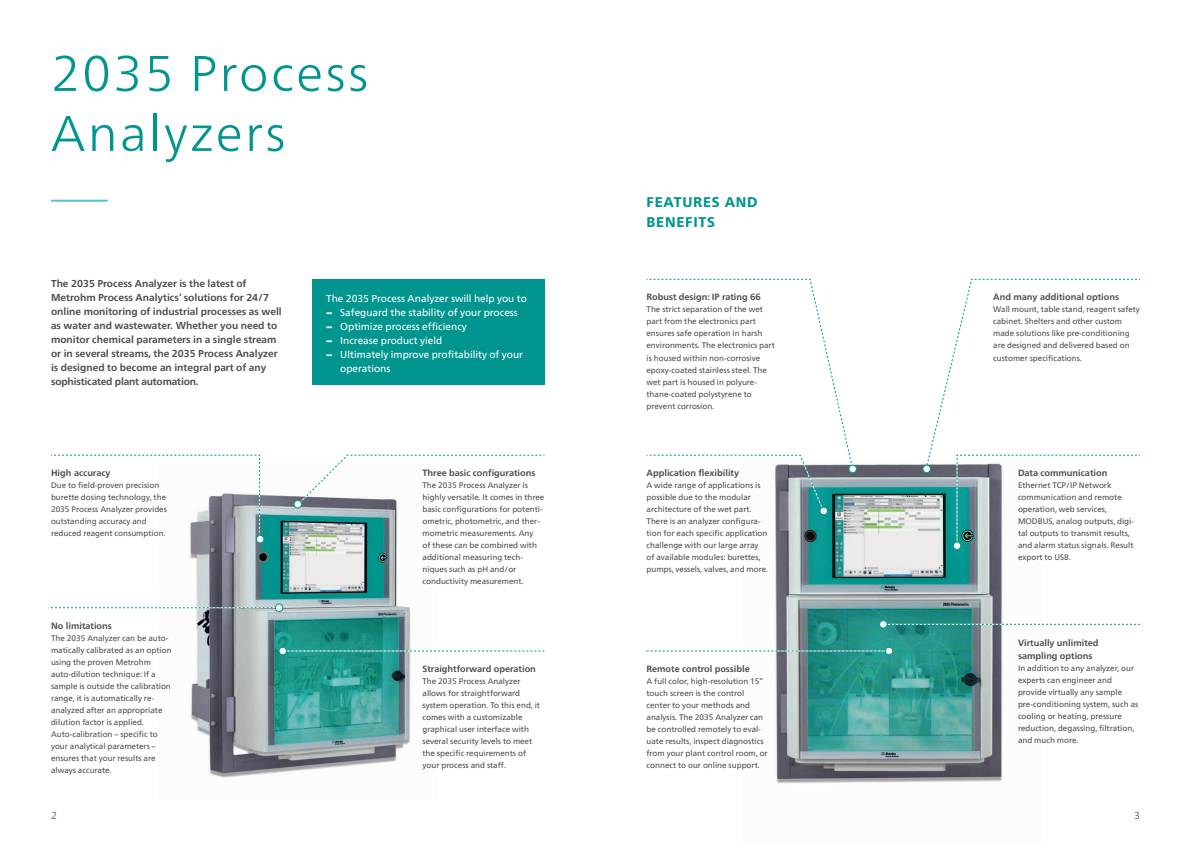
<style>
.page{position:relative;width:1191px;height:842px;background:#fff}
.page>*{position:absolute;margin:0;border:0;box-sizing:border-box;transform-origin:0 0}
.t1{font:300 50px/60px "Neue Frutiger World";letter-spacing:.05em;color:#00968f}
.t2{font:800 14px/20px "Neue Frutiger World";letter-spacing:.05em;color:#00968f}
.t3{font:700 10px/14px "Neue Frutiger World";color:#4b4c4d}
.t4{font:10px "Neue Frutiger World";color:#fff}
.t5{font:300 10px "Neue Frutiger World";color:#4b4c4d}
.t6{font:700 9px/13px "Neue Frutiger World";color:#4b4c4d}
.t7{font:8px/12px "Neue Frutiger World";color:#4b4c4d}
.s1{font-family:"Neue Frutiger World Xtra Blk"}
</style>
<div class="page">
<img style="left:189px;top:494px;width:222px;height:284px">
<div style="left:312px;top:280px;width:232px;height:105px;background:#00968f"></div>
<hr style="left:51px;top:200px;width:57px;height:2px;background:#51c6d8">
<svg style="left:287px;top:650px;width:257px;height:2px"></svg>
<div style="left:279px;top:647px;width:7px;height:8px;background:#fff;border-radius:50%"></div>
<div style="left:278px;top:647px;width:9px;height:8px;border:1px solid #00968f;border-radius:50%"></div>
<svg style="left:51px;top:455px;width:209px;height:83px"></svg>
<div style="left:256px;top:535px;width:8px;height:8px;background:#fff;border-radius:50%"></div>
<div style="left:256px;top:535px;width:8px;height:8px;border:1px solid #00968f;border-radius:50%"></div>
<svg style="left:51px;top:607px;width:224px;height:2px"></svg>
<div style="left:275px;top:604px;width:8px;height:7px;background:#fff;border-radius:50%"></div>
<div style="left:275px;top:603px;width:8px;height:9px;border:1px solid #00968f;border-radius:50%"></div>
<img style="left:775px;top:463px;width:229px;height:321px">
<svg style="left:298px;top:455px;width:247px;height:49px"></svg>
<div style="left:294px;top:500px;width:7px;height:8px;background:#fff;border-radius:50%"></div>
<div style="left:293px;top:500px;width:9px;height:8px;border:1px solid #00968f;border-radius:50%"></div>
<div style="left:953px;top:542px;width:7px;height:7px;background:#fff;border-radius:50%"></div>
<div style="left:952px;top:541px;width:9px;height:9px;border:1px solid #00968f;border-radius:50%"></div>
<svg style="left:925px;top:279px;width:215px;height:267px"></svg>
<div style="left:923px;top:465px;width:7px;height:8px;background:#fff;border-radius:50%"></div>
<div style="left:922px;top:465px;width:9px;height:8px;border:1px solid #00968f;border-radius:50%"></div>
<div style="left:820px;top:507px;width:7px;height:8px;background:#fff;border-radius:50%"></div>
<div style="left:819px;top:507px;width:9px;height:8px;border:1px solid #00968f;border-radius:50%"></div>
<svg style="left:646px;top:650px;width:238px;height:2px"></svg>
<div style="left:885px;top:647px;width:7px;height:8px;background:#fff;border-radius:50%"></div>
<div style="left:884px;top:647px;width:9px;height:8px;border:1px solid #00968f;border-radius:50%"></div>
<svg style="left:646px;top:279px;width:207px;height:233px"></svg>
<div style="left:849px;top:465px;width:7px;height:8px;background:#fff;border-radius:50%"></div>
<div style="left:848px;top:465px;width:9px;height:8px;border:1px solid #00968f;border-radius:50%"></div>
<svg style="left:887px;top:623px;width:253px;height:2px"></svg>
<div style="left:879px;top:620px;width:8px;height:8px;background:#fff;border-radius:50%"></div>
<div style="left:879px;top:620px;width:8px;height:8px;border:1px solid #00968f;border-radius:50%"></div>
<h1 class="t1" style="left:51px;top:44px;width:319px">2035 Process<br>Analyzers</h1>
<p class="t3" style="left:51px;top:276px;width:232px">The 2035 Process Analyzer is the latest of Metrohm Process Analytics’ solutions for 24/7 online monitoring of industrial processes as well as water and wastewater. Whether you need to monitor chemical parameters in a single stream or in several streams, the 2035 Process Analyzer is designed to become an integral part of any sophisticated plant automation.</p>
<p class="t6" style="left:51px;top:466px;width:61px">High accuracy</p>
<p class="t7" style="left:51px;top:479px;width:117px">Due to field-proven precision burette dosing technology, the<br>2035 Process Analyzer provides outstanding accuracy and reduced reagent consumption.</p>
<p class="t6" style="left:51px;top:619px;width:62px">No limitations</p>
<p class="t7" style="left:51px;top:632px;width:122px">The 2035 Analyzer can be auto&shy;matically calibrated as an option using the proven Metrohm auto-dilution technique: If a sample is outside the calibration range, it is automatically re&shy;analyzed after an appropriate dilution factor is applied.<br>Auto-calibration – specific to your analytical parameters – ensures that your results are always accurate.</p>
<p class="t4" style="left:326px;top:290px;width:202px">The 2035 Process Analyzer swill help you to</p>
<p class="t4" style="left:326px;top:304px;width:193px"><span class="s1">−</span> Safeguard the stability of your process</p>
<p class="t4" style="left:326px;top:318px;width:142px"><span class="s1">−</span> Optimize process efficiency</p>
<p class="t4" style="left:326px;top:332px;width:118px"><span class="s1">−</span> Increase product yield</p>
<p class="t4" style="left:326px;top:346px;width:198px"><span class="s1">−</span> Ultimately improve profitability of your</p>
<p class="t4" style="left:340px;top:360px;width:52px">operations</p>
<p class="t6" style="left:422px;top:466px;width:114px">Three basic configurations</p>
<p class="t7" style="left:422px;top:479px;width:123px">The 2035 Process Analyzer is highly versatile. It comes in three basic configurations for potenti&shy;ometric, photometric, and ther&shy;mometric measurements. Any<br>of these can be combined with additional measuring tech&shy;niques such as pH and/or conductivity measurement.</p>
<p class="t6" style="left:422px;top:662px;width:115px">Straightforward operation</p>
<p class="t7" style="left:422px;top:675px;width:119px">The 2035 Process Analyzer allows for straightforward system operation. To this end, it comes with a customizable graphical user interface with several security levels to meet the specific requirements of your process and staff.</p>
<h2 class="t2" style="left:646px;top:192px;width:113px">FEATURES AND<br>BENEFITS</h2>
<p class="t6" style="left:646px;top:291px;width:116px">Robust design: IP rating 66</p>
<p class="t7" style="left:646px;top:304px;width:130px">The strict separation of the wet part from the electronics part ensures safe operation in harsh environments. The electronics part is housed within non-corrosive epoxy-coated stainless steel. The wet part is housed in polyure&shy;thane-coated polystyrene to prevent corrosion.</p>
<p class="t6" style="left:646px;top:466px;width:94px">Application flexibility</p>
<p class="t7" style="left:646px;top:479px;width:123px">A wide range of applications is possible due to the modular architecture of the wet part.<br>There is an analyzer configura&shy;tion for each specific application challenge with our large array of available modules: burettes, pumps, vessels, valves, and more.</p>
<p class="t6" style="left:646px;top:662px;width:105px">Remote control possible</p>
<p class="t7" style="left:646px;top:675px;width:123px">A full color, high-resolution 15” touch screen is the control center to your methods and analysis. The 2035 Analyzer can be controlled remotely to eval&shy;uate results, inspect diagnostics from your plant control room, or connect to our online support.</p>
<p class="t6" style="left:993px;top:291px;width:127px">And many additional options</p>
<p class="t7" style="left:993px;top:304px;width:148px">Wall mount, table stand, reagent safety cabinet. Shelters and other custom made solutions like pre-conditioning are designed and delivered based on customer specifications.</p>
<p class="t6" style="left:1018px;top:466px;width:91px">Data communication</p>
<p class="t7" style="left:1018px;top:479px;width:117px">Ethernet TCP/IP Network communication and remote operation, web services,<br>MODBUS, analog outputs, digi&shy;tal outputs to transmit results, and alarm status signals. Result export to USB.</p>
<p class="t6" style="left:1018px;top:636px;width:82px">Virtually unlimited sampling options</p>
<p class="t7" style="left:1018px;top:662px;width:122px">In addition to any analyzer, our experts can engineer and provide virtually any sample pre-conditioning system, such as cooling or heating, pressure reduction, degassing, filtration, and much more.</p>
<p class="t5" style="left:51px;top:808px;width:7px">2</p>
<p class="t5" style="left:1134px;top:808px;width:7px">3</p>
</div>
